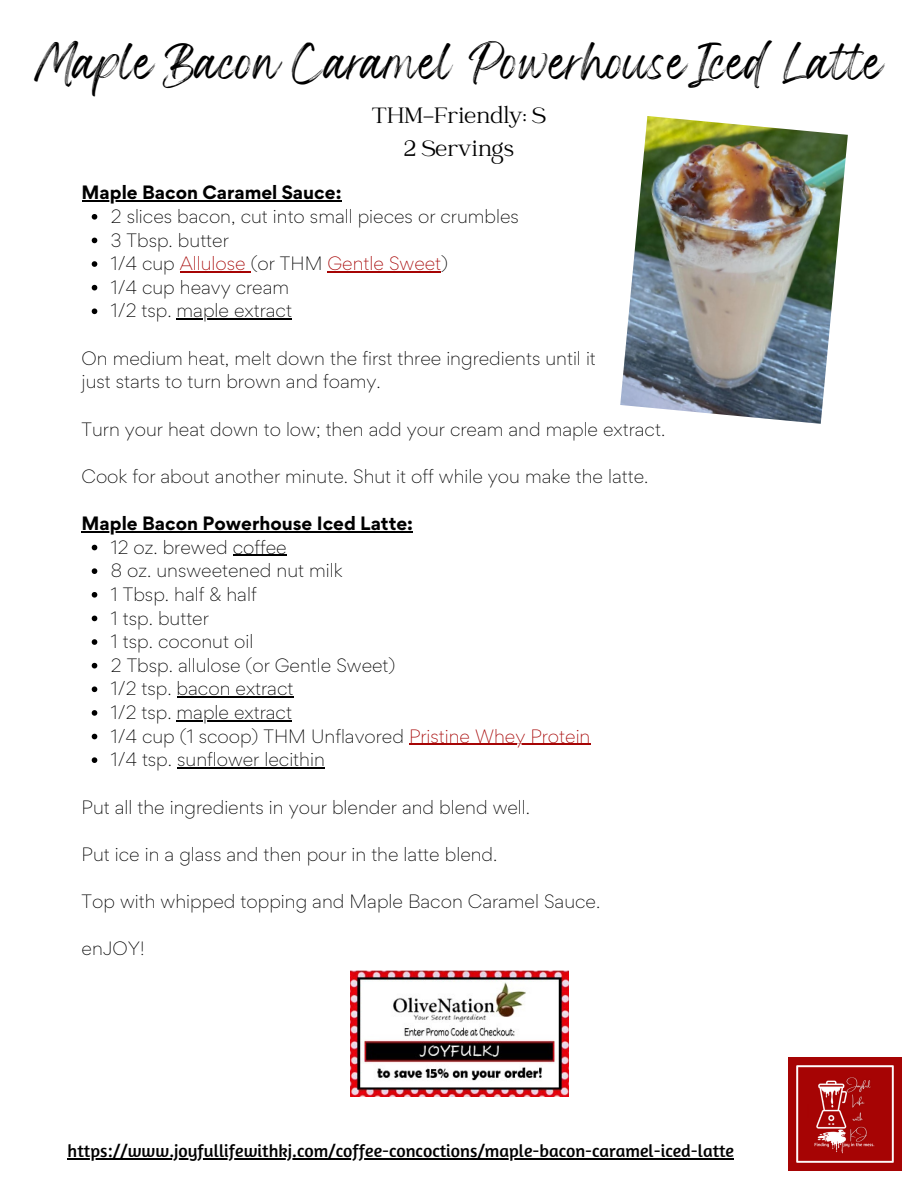
<style>
.page{position:relative;width:918px;height:1188px;background:#fff}
.page>*{position:absolute;margin:0;border:0;box-sizing:border-box;transform-origin:0 0}
.t1{font:27.75px "Wonderful Branding";color:#000}
.t2{font:24.45px/33.8px "Catchy Mager";color:#000;text-align:center}
.t3{font:18px "Amaranth";color:#000}
.t4{font:300 17.25px/23.7px "Gordita";color:#000}
.t5{font:700 17.25px "Gordita";color:#000}
.s1{color:#a60404}
</style>
<div class="page">
<img style="left:789px;top:1058px;width:112px;height:112px">
<svg style="left:92px;top:214px;width:5px;height:6px"></svg>
<svg style="left:92px;top:238px;width:5px;height:5px"></svg>
<svg style="left:92px;top:261px;width:5px;height:6px"></svg>
<hr style="left:180px;top:271px;width:71px;height:1px;background:#a60404">
<hr style="left:328px;top:271px;width:113px;height:1px;background:#a60404">
<svg style="left:92px;top:285px;width:5px;height:5px"></svg>
<svg style="left:92px;top:308px;width:5px;height:6px"></svg>
<hr style="left:177px;top:319px;width:115px;height:1px;background:#000">
<svg style="left:92px;top:545px;width:5px;height:5px"></svg>
<hr style="left:233px;top:555px;width:54px;height:1px;background:#000">
<svg style="left:92px;top:568px;width:5px;height:6px"></svg>
<svg style="left:92px;top:592px;width:5px;height:6px"></svg>
<svg style="left:92px;top:616px;width:5px;height:5px"></svg>
<svg style="left:92px;top:639px;width:5px;height:6px"></svg>
<svg style="left:92px;top:663px;width:5px;height:5px"></svg>
<svg style="left:92px;top:686px;width:5px;height:6px"></svg>
<hr style="left:177px;top:697px;width:116px;height:1px;background:#000">
<svg style="left:92px;top:710px;width:5px;height:6px"></svg>
<hr style="left:177px;top:720px;width:115px;height:1px;background:#000">
<svg style="left:92px;top:734px;width:5px;height:5px"></svg>
<hr style="left:409px;top:744px;width:181px;height:1px;background:#a60404">
<svg style="left:92px;top:757px;width:5px;height:6px"></svg>
<hr style="left:177px;top:767px;width:148px;height:2px;background:#000">
<hr style="left:82px;top:200px;width:259px;height:2px;background:#000">
<hr style="left:82px;top:531px;width:331px;height:1px;background:#000">
<img style="left:350px;top:970px;width:219px;height:126px">
<img style="left:620px;top:116px;width:228px;height:308px">
<hr style="left:68px;top:1158px;width:666px;height:1px;background:#000">
<h1 class="t1" style="left:34px;top:56px;width:852px">Maple Bacon Caramel Powerhouse Iced Latte</h1>
<h2 class="t2" style="left:372px;top:100px;width:175px">THM-Friendly: S<br>2 Servings</h2>
<p class="t5" style="left:82px;top:181px;width:261px">Maple Bacon Caramel Sauce:</p>
<p class="t4" style="left:111px;top:204px;width:409px">2 slices bacon, cut into small pieces or crumbles<br>3 Tbsp. butter<br>1/4 cup <span class="s1">Allulose</span> (or THM <span class="s1">Gentle Sweet</span>)<br>1/4 cup heavy cream<br>1/2 tsp. maple extract</p>
<p class="t4" style="left:82px;top:346px;width:516px">On medium heat, melt down the first three ingredients until it just starts to turn brown and foamy.</p>
<p class="t4" style="left:82px;top:417px;width:585px">Turn your heat down to low; then add your cream and maple extract.</p>
<p class="t4" style="left:82px;top:464px;width:568px">Cook for about another minute. Shut it off while you make the latte.</p>
<p class="t5" style="left:82px;top:512px;width:333px">Maple Bacon Powerhouse Iced Latte:</p>
<p class="t4" style="left:111px;top:535px;width:481px">12 oz. brewed coffee<br>8 oz. unsweetened nut milk<br>1 Tbsp. half &amp; half<br>1 tsp. butter<br>1 tsp. coconut oil<br>2 Tbsp. allulose (or Gentle Sweet)<br>1/2 tsp. bacon extract<br>1/2 tsp. maple extract<br>1/4 cup (1 scoop) THM Unflavored <span class="s1">Pristine Whey Protein<br></span>1/4 tsp. sunflower lecithin</p>
<p class="t4" style="left:82px;top:795px;width:450px">Put all the ingredients in your blender and blend well.</p>
<p class="t4" style="left:82px;top:842px;width:417px">Put ice in a glass and then pour in the latte blend.</p>
<p class="t4" style="left:82px;top:889px;width:520px">Top with whipped topping and Maple Bacon Caramel Sauce.</p>
<p class="t4" style="left:82px;top:937px;width:65px">enJOY!</p>
<p class="t3" style="left:68px;top:1139px;width:668px">https://www.joyfullifewithkj.com/coffee-concoctions/maple-bacon-caramel-iced-latte</p>
</div>
